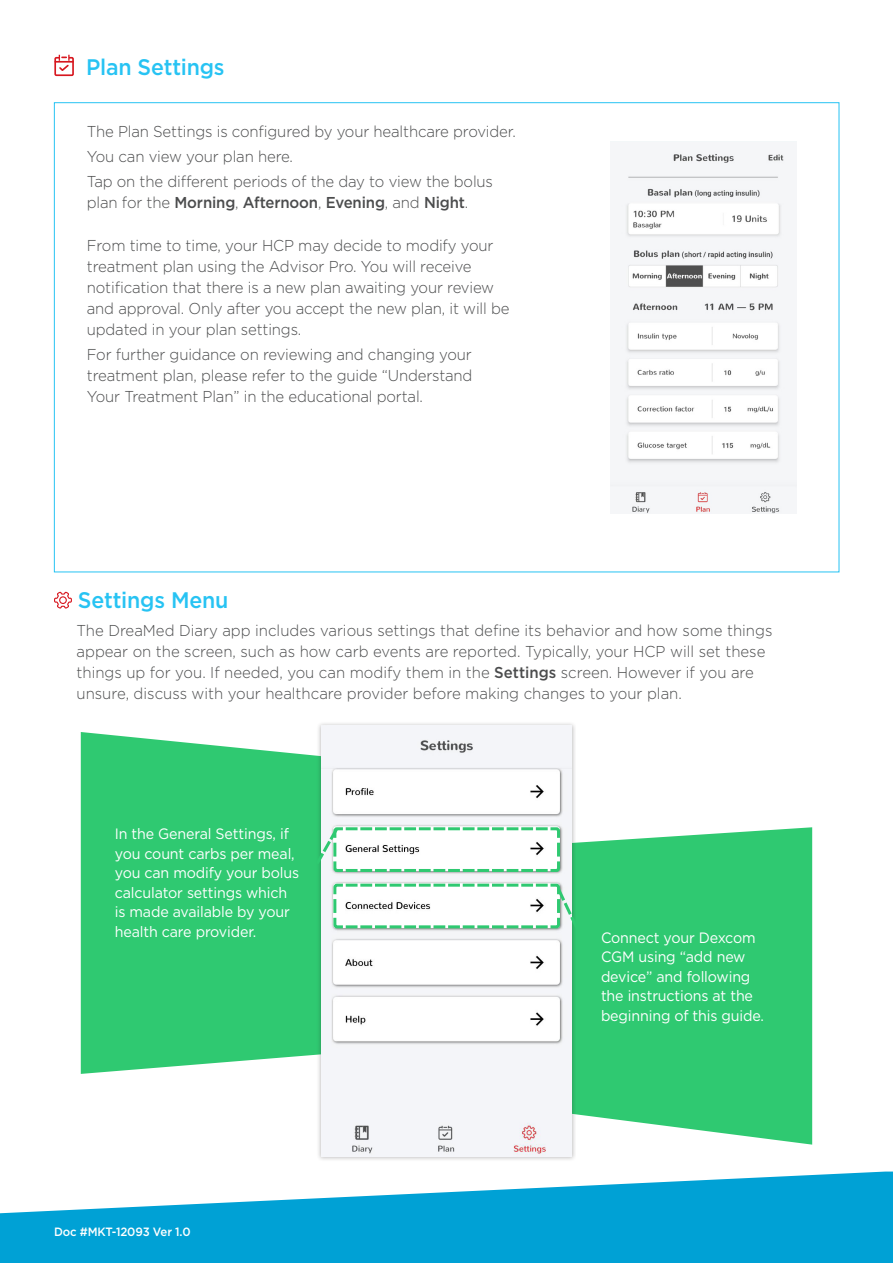
<style>
.page{position:relative;width:893px;height:1263px;background:#fff}
.page>*{position:absolute;margin:0;border:0;box-sizing:border-box;transform-origin:0 0}
.Header_3{font:500 22.5px "Gotham";letter-spacing:-.01em;color:#27c3f3;scale:.95 1}
.Header_number{font:300 15.75px/21px "Gotham";letter-spacing:-.01em;color:#4b4c4d;scale:.95 1}
.TXT{font:15px/19.5px "Gotham";letter-spacing:-.01em;color:#fff;scale:.95 1}
.t1{font:500 12px "Gotham";letter-spacing:-.01em;color:#fff;scale:.95 1}
.s1{font-weight:500}
</style>
<div class="page">
<svg style="left:0;top:1171px;width:893px;height:92px;fill:#00a1d5"></svg>
<div style="left:54px;top:57px;width:20px;height:19px;border:2px solid #d7171f"></div>
<svg style="left:55px;top:55px;width:18px;height:17px"></svg>
<div style="left:81px;top:732px;width:235px;height:342px;background:#2fc971"></div>
<svg style="left:576px;top:827px;width:236px;height:317px;background:#3dcc7a"></svg>
<div style="left:316px;top:721px;width:260px;height:440px;background:#231f20;opacity:.3"></div>
<img style="left:321px;top:726px;width:251px;height:431px">
<svg style="left:307px;top:826px;width:286px;height:133px"></svg>
<svg style="left:54px;top:591px;width:18px;height:18px"></svg>
<img style="left:611px;top:151px;width:185px;height:363px">
<p class="Header_3" style="left:86px;top:53px;width:147px">Plan Settings</p>
<p class="Header_number" style="left:87px;top:120px;width:453px">The Plan Settings is configured by your healthcare provider.</p>
<p class="Header_number" style="left:87px;top:146px;width:219px">You can view your plan here.</p>
<p class="Header_number" style="left:87px;top:171px;width:429px">Tap on the different periods of the day to view the bolus plan for the <span class="s1">Morning</span>, <span class="s1">Afternoon</span>, <span class="s1">Evening</span>, and <span class="s1">Night</span>.</p>
<p class="Header_number" style="left:87px;top:234px;width:446px">From time to time, your HCP may decide to modify your treatment plan using the Advisor Pro. You will receive notification that there is a new plan awaiting your review and approval. Only after you accept the new plan it, will be updated in your plan settings.</p>
<p class="Header_number" style="left:87px;top:343px;width:407px;text-align:justify">For further guidance on reviewing and changing your treatment plan, please refer to the guide “Understand Your Treatment Plan” in the educational portal.</p>
<p class="Header_3" style="left:78px;top:585px;width:160px">Settings Menu</p>
<p class="Header_number" style="left:77px;top:619px;width:734px">The DreaMed Diary app includes various settings that define its behavior and how some things appear on the screen, such as how carb events are reported. Typically, your HCP will set these things up for you If. needed, you can modify them in the <span class="s1">Settings</span> screen. However if you are unsure, discuss with your healthcare provider before making changes to your plan.</p>
<p class="TXT" style="left:115px;top:824px;width:196px">In the General Settings if, you count carbs per meal, you can modify your bolus calculator settings which is made available by your health care provider.</p>
<p class="t1" style="left:54px;top:1224px;width:145px">Doc #MKT-12093 Ver 1.0</p>
<p class="TXT" style="left:601px;top:927px;width:173px">Connect your Dexcom<br>CGM using “add new device” and following the instructions at the beginning of this guide.</p>
</div>
